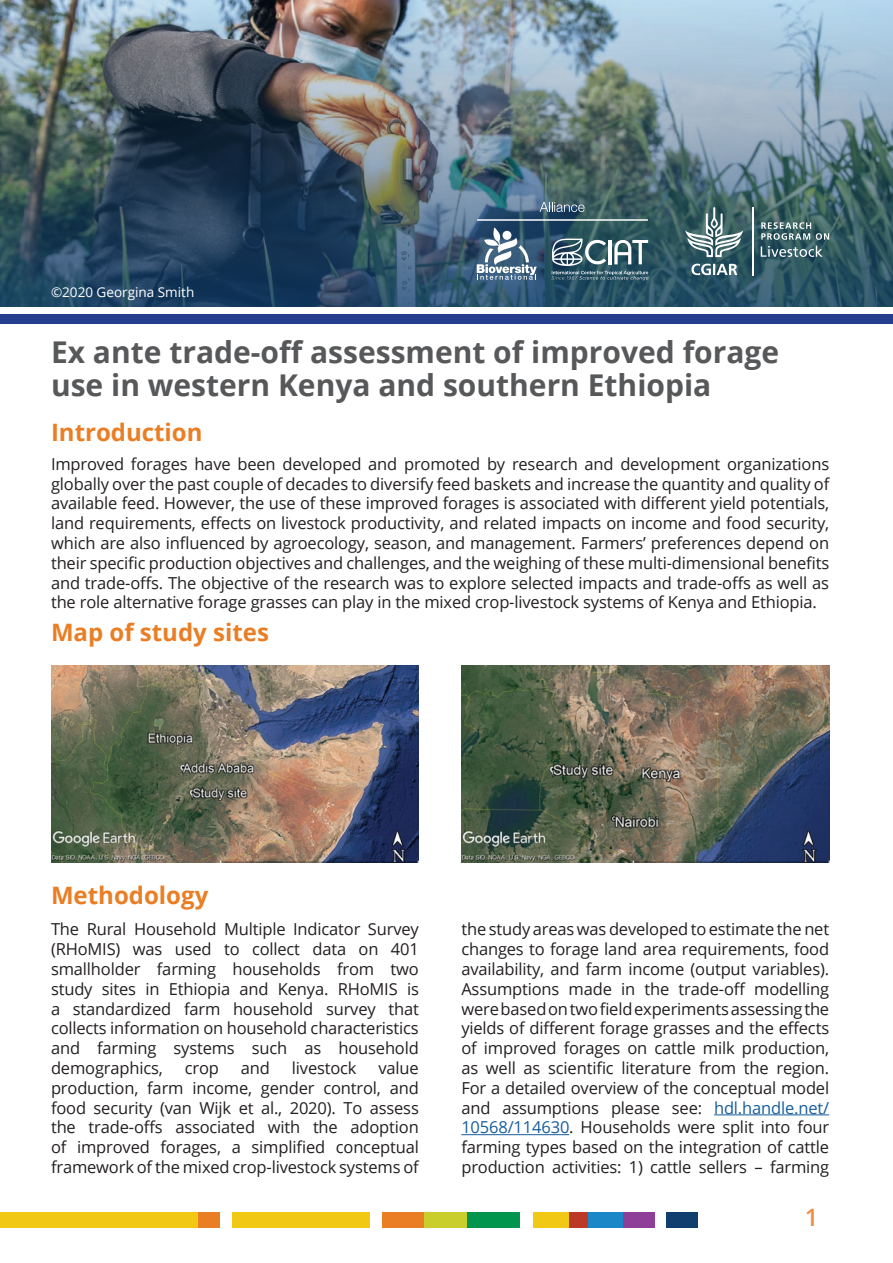
<style>
.page{position:relative;width:893px;height:1263px;background:#fff}
.page>*{position:absolute;margin:0;border:0;box-sizing:border-box;transform-origin:0 0}
.t1{font:700 30px/33px "Open Sans";color:#57585a}
.t2{font:700 24px "Open Sans";color:#ea7e24}
.t3{font:600 24px "Open Sans";color:#ed8f3f}
.t4{font:16.5px/19.8px "Open Sans";letter-spacing:-.01em;color:#231f20;text-align:justify}
.t5{font:13.5px "Open Sans";color:#fff}
.s1{color:#175d9e}
</style>
<div class="page">
<div style="left:0;top:1212px;width:198px;height:16px;background:#f1c915"></div>
<div style="left:232px;top:1212px;width:138px;height:16px;background:#f1c915"></div>
<div style="left:666px;top:1212px;width:31px;height:16px;background:#103e6e"></div>
<div style="left:622px;top:1212px;width:33px;height:16px;background:#8f3e97"></div>
<div style="left:466px;top:1212px;width:53px;height:16px;background:#00954c"></div>
<div style="left:588px;top:1212px;width:34px;height:16px;background:#1b87c6"></div>
<div style="left:533px;top:1212px;width:36px;height:16px;background:#f1c915"></div>
<div style="left:569px;top:1212px;width:19px;height:16px;background:#bb3925"></div>
<div style="left:424px;top:1212px;width:42px;height:16px;background:#c9ce2c"></div>
<div style="left:198px;top:1212px;width:22px;height:16px;background:#ea7e24"></div>
<div style="left:382px;top:1212px;width:42px;height:16px;background:#ea7e24"></div>
<img style="left:51px;top:665px;width:368px;height:198px">
<img style="left:461px;top:665px;width:368px;height:198px">
<hr style="left:714px;top:1114px;width:115px;height:1px;background:#175d9e">
<hr style="left:461px;top:1134px;width:108px;height:1px;background:#175d9e">
<img style="left:0;top:0;width:893px;height:306px">
<svg style="left:685px;top:207px;width:58px;height:68px;background:#617f85"></svg>
<svg style="left:761px;top:222px;width:68px;height:18px"></svg>
<svg style="left:761px;top:246px;width:61px;height:11px"></svg>
<hr style="left:752px;top:207px;width:1px;height:68px;background:#fff">
<svg style="left:477px;top:227px;width:60px;height:53px"></svg>
<svg style="left:551px;top:238px;width:97px;height:42px;background:#5d7b86"></svg>
<svg style="left:539px;top:202px;width:46px;height:10px"></svg>
<hr style="left:477px;top:219px;width:171px;height:2px;background:#fff">
<div style="left:0;top:314px;width:893px;height:9px;background:#253f8e"></div>
<p class="t5" style="left:51px;top:283px;width:145px">©2020 Georgina Smith</p>
<h1 class="t1" style="left:51px;top:335px;width:730px">Ex ante trade-off assessment of improved forage use in western Kenya and southern Ethiopia</h1>
<h2 class="t2" style="left:51px;top:416px;width:153px">Introduction</h2>
<p class="t4" style="left:51px;top:453px;width:780px">Improved forages have been developed and promoted by research and development organizations globally over the past couple of decades to diversify feed baskets and increase the quantity and quality of available feed. However, the use of these improved forages is associated with different yield potentials, land requirements, effects on livestock productivity, and related impacts on income and food security, which are also influenced by agroecology, season, and management. Farmers’ preferences depend on their specific production objectives and challenges, and the weighing of these multi-dimensional benefits and trade-offs. The objective of the research was to explore selected impacts and trade-offs as well as the role alternative forage grasses can play in the mixed crop-livestock systems of Kenya and Ethiopia.</p>
<h2 class="t2" style="left:51px;top:616px;width:219px">Map of study sites</h2>
<h2 class="t2" style="left:51px;top:878px;width:159px">Methodology</h2>
<p class="t4" style="left:51px;top:919px;width:369px">The Rural Household Multiple Indicator Survey (RHoMIS) was used to collect data on 401 smallholder farming households from two study sites in Ethiopia and Kenya. RHoMIS is a standardized farm household survey that collects information on household characteristics and farming systems such as household demographics,</p>
<p class="t4" style="left:51px;top:1058px;width:369px;text-indent:327px">value production, farm income, gender control, and food security (van Wijk et al., 2020). To assess the trade-offs associated with the adoption of improved forages, a simplified conceptual framework of the mixed crop-livestock systems of</p>
<p class="t4" style="left:185px;top:1058px;width:36px">crop</p>
<p class="t4" style="left:241px;top:1058px;width:31px">and</p>
<p class="t4" style="left:292px;top:1058px;width:66px">livestock</p>
<p class="t4" style="left:461px;top:919px;width:369px">the study areas was developed to estimate the net changes to forage land area requirements, food availability, and farm income (output variables).<br>Assumptions made in the trade-off modelling were based on two field experiments assessing the yields of different forage grasses and the effects of improved forages on cattle milk production, as well as scientific literature from the region.<br>For a detailed overview of the conceptual model and assumptions please see: <span class="s1">hdl.handle.net/ 10568/114630</span>. Households were split into four farming types based on the integration of cattle production activities: 1) cattle sellers – farming</p>
<h2 class="t3" style="left:805px;top:1200px;width:15px">1</h2>
</div>
